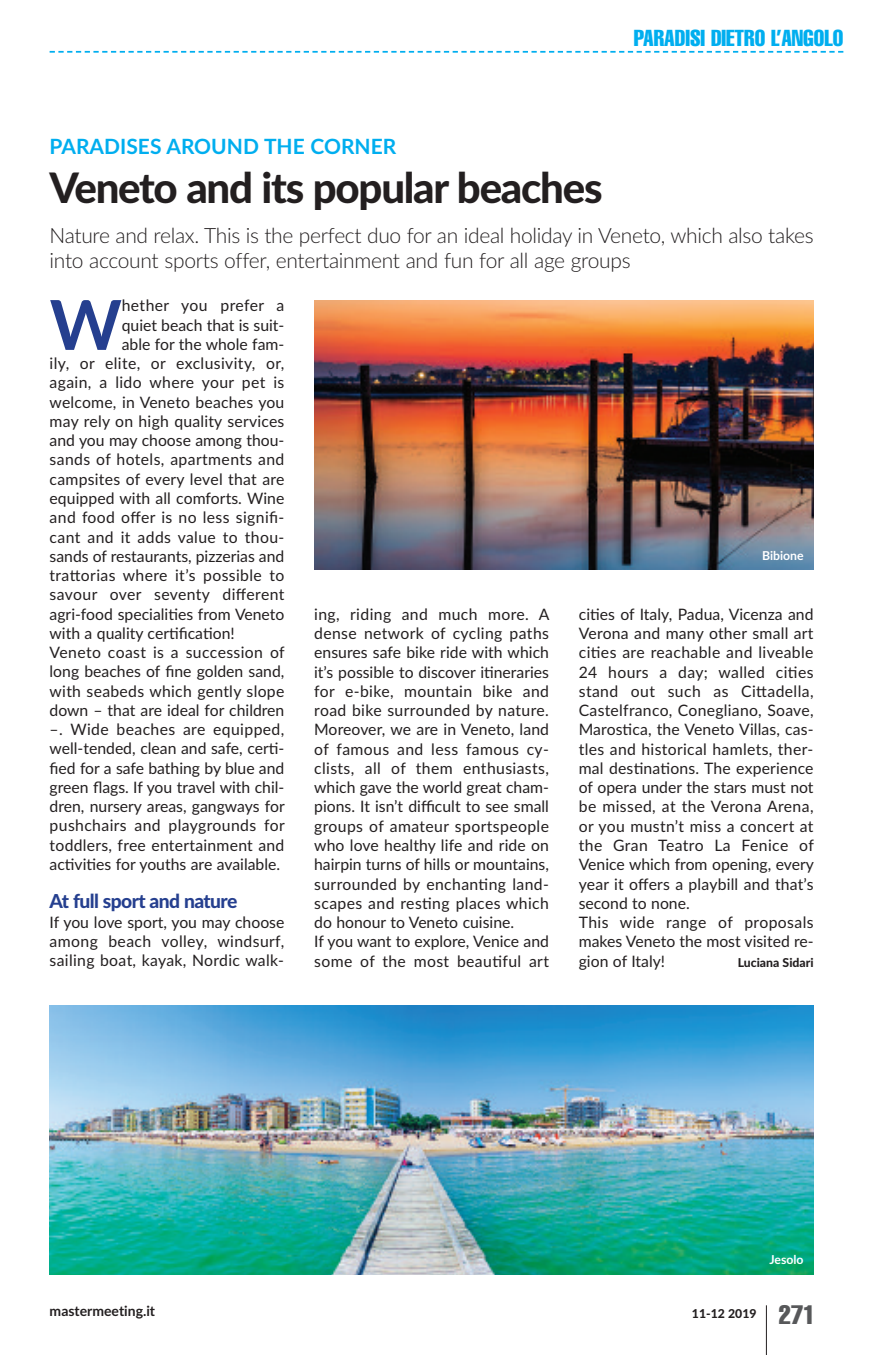
<style>
.page{position:relative;width:893px;height:1355px;background:#fff}
.page>*{position:absolute;margin:0;border:0;box-sizing:border-box;transform-origin:0 0}
.t1{font:700 68.77px "Lato";color:#253f8f}
.t2{font:800 42px "Lato";letter-spacing:-.03em;color:#231f20}
.t3{font:extra-condensed 22.75px "Helvetica";color:#00aeef}
.t4{font:300 21px/24.5px "Lato";letter-spacing:-.015em;color:#231f20}
.t5{font:700 21px "Lato";color:#00aeef}
.t6{font:800 19.25px "Lato";letter-spacing:-.03em;color:#253f8f}
.t7{font:15.75px/19.2px "Lato";letter-spacing:.01em;color:#231f20}
.t8{font:700 14px "Lato";color:#231f20}
.t9{font:800 12.25px "Lato";color:#231f20}
.t10{font:700 12.25px "Lato";color:#fff}
.s1{font-family:"Helvetica";font-weight:400;font-stretch:extra-condensed;font-size:26.25px;color:#57585a}
</style>
<div class="page">
<hr style="left:766px;top:1305px;width:1px;height:49px;background:#231f20">
<svg style="left:50px;top:51px;width:793px;height:2px"></svg>
<img style="left:314px;top:300px;width:500px;height:269px">
<img style="left:50px;top:1005px;width:764px;height:269px">
<h3 class="t3" style="left:634px;top:30px;width:211px">PARADISI DIETRO L’ANGOLO</h3>
<h3 class="t5" style="left:50px;top:134px;width:348px">PARADISES AROUND THE CORNER</h3>
<h2 class="t2" style="left:50px;top:164px;width:555px">Veneto and its popular beaches</h2>
<h3 class="t4" style="left:50px;top:223px;width:765px">Nature and relax. This is the perfect duo for an ideal holiday in Veneto, which also takes into account sports offer, entertainment and fun for all age groups</h3>
<h1 class="t1" style="left:50px;top:286px;width:74px">W</h1>
<p class="t7" style="left:122px;top:296px;width:164px">hether you prefer a</p>
<p class="t7" style="left:122px;top:315px;width:164px">quiet beach that is suit-</p>
<p class="t7" style="left:122px;top:335px;width:164px">able for the whole fam-</p>
<p class="t7" style="left:50px;top:354px;width:236px">ily, or elite, or exclusivity, or,</p>
<p class="t7" style="left:50px;top:373px;width:236px">again, a lido where your pet is</p>
<p class="t7" style="left:50px;top:392px;width:236px">welcome, in Veneto beaches you</p>
<p class="t7" style="left:50px;top:412px;width:236px">may rely on high quality services</p>
<p class="t7" style="left:50px;top:431px;width:236px">and you may choose among thou-</p>
<p class="t7" style="left:50px;top:450px;width:236px">sands of hotels, apartments and</p>
<p class="t7" style="left:50px;top:469px;width:236px">campsites of every level that are</p>
<p class="t7" style="left:50px;top:489px;width:236px">equipped with all comforts. Wine</p>
<p class="t7" style="left:50px;top:508px;width:236px">and food offer is no less signifi-</p>
<p class="t7" style="left:50px;top:527px;width:236px">cant and it adds value to thou-</p>
<p class="t7" style="left:50px;top:546px;width:236px">sands of restaurants, pizzerias and</p>
<p class="t7" style="left:50px;top:566px;width:236px">trattorias where it’s possible to</p>
<p class="t7" style="left:50px;top:585px;width:236px">savour over seventy different</p>
<p class="t7" style="left:50px;top:604px;width:236px">agri-food specialities from Veneto</p>
<p class="t7" style="left:50px;top:623px;width:187px">with a quality certification!</p>
<p class="t7" style="left:50px;top:643px;width:237px">Veneto coast is a succession of</p>
<p class="t7" style="left:50px;top:662px;width:236px">long beaches of fine golden sand,</p>
<p class="t7" style="left:50px;top:681px;width:236px">with seabeds which gently slope</p>
<p class="t7" style="left:50px;top:700px;width:236px">down – that are ideal for children</p>
<p class="t7" style="left:50px;top:720px;width:236px">–. Wide beaches are equipped,</p>
<p class="t7" style="left:50px;top:739px;width:236px">well-tended, clean and safe, certi-</p>
<p class="t7" style="left:50px;top:758px;width:236px">fied for a safe bathing by blue and</p>
<p class="t7" style="left:50px;top:777px;width:236px">green flags. If you travel with chil-</p>
<p class="t7" style="left:50px;top:797px;width:237px">dren, nursery areas, gangways for</p>
<p class="t7" style="left:50px;top:816px;width:237px">pushchairs and playgrounds for</p>
<p class="t7" style="left:50px;top:835px;width:236px">toddlers, free entertainment and</p>
<p class="t7" style="left:50px;top:854px;width:232px">activities for youths are available.</p>
<p class="t6" style="left:50px;top:890px;width:189px">At full sport and nature</p>
<p class="t7" style="left:50px;top:912px;width:236px;text-align:justify">If you love sport, you may choose among beach volley, windsurf, sailing boat, kayak, Nordic walk-</p>
<p class="t10" style="left:762px;top:549px;width:43px">Bibione</p>
<p class="t7" style="left:314px;top:604px;width:237px">ing, riding and much more. A dense network of cycling paths ensures safe bike ride with which it’s possible to discover itineraries for e-bike, mountain bike and road bike surrounded by nature.<br>Moreover, we are in Veneto, land of famous and less famous cy&shy;clists, all of them enthusiasts, which gave the world great cham&shy;pions. It isn’t difficult to see small groups of amateur sportspeople who love healthy life and ride on hairpin turns of hills or mountains, surrounded by enchanting land&shy;scapes and resting places which do honour to Veneto cuisine.<br>If you want to explore, Venice and some of the most beautiful art</p>
<p class="t7" style="left:579px;top:604px;width:237px">cities of Italy, Padua, Vicenza and<br>Verona and many other small art cities are reachable and liveable<br>24 hours a day; walled cities stand out such as Cittadella,<br>Castelfranco, Conegliano, Soave,<br>Marostica, the Veneto Villas, cas&shy;tles and historical hamlets, ther&shy;mal destinations. The experience of opera under the stars must not be missed, at the Verona Arena, or you mustn’t miss a concert at the Gran Teatro La Fenice of<br>Venice which from opening, every year it offers a playbill and that’s second to none.<br>This wide range of proposals makes Veneto the most visited re&shy;gion of Italy!</p>
<p class="t9" style="left:738px;top:955px;width:77px">Luciana Sidari</p>
<p class="t10" style="left:770px;top:1252px;width:36px">Jesolo</p>
<p class="t8" style="left:50px;top:1302px;width:107px">mastermeeting.it</p>
<p class="t9" style="left:692px;top:1306px;width:125px">11-12 2019 <span class="s1">271</span></p>
</div>
